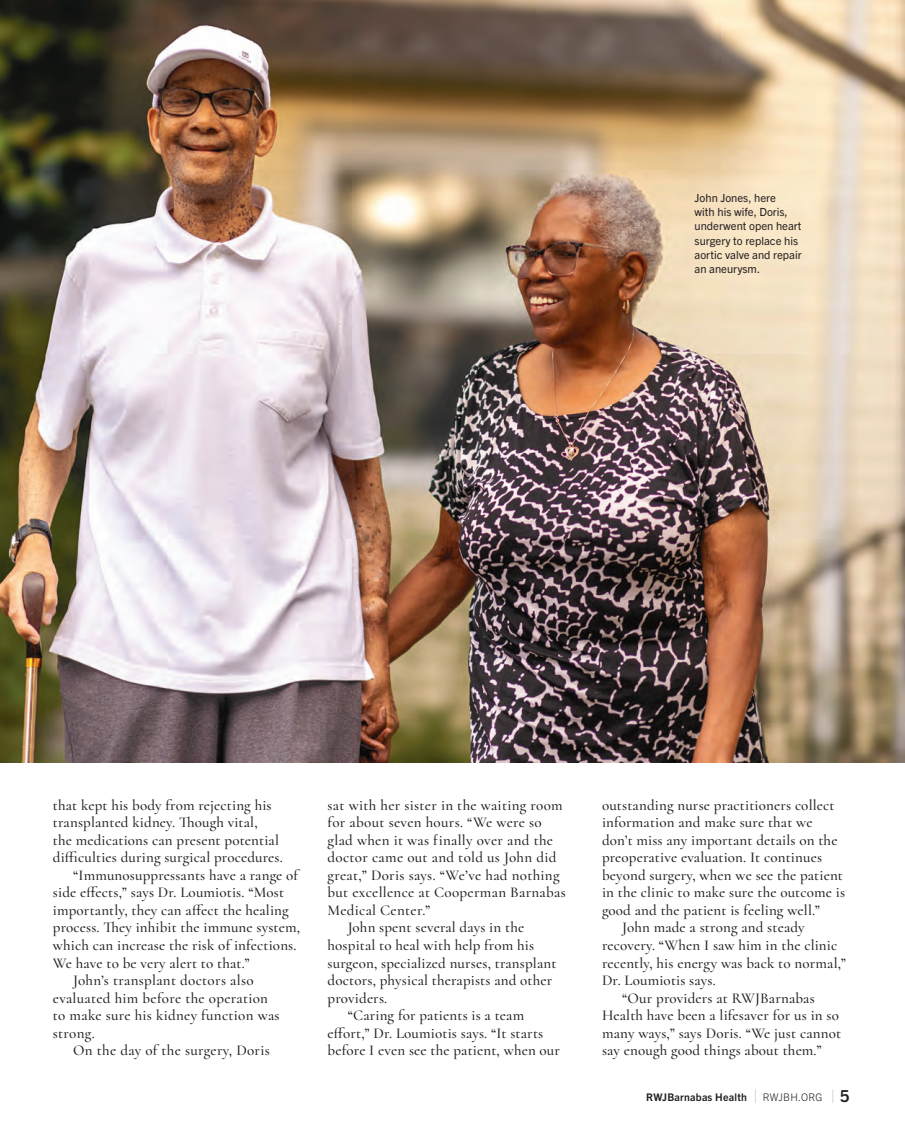
<style>
.page{position:relative;width:905px;height:1136px;background:#fff}
.page>*{position:absolute;margin:0;border:0;box-sizing:border-box;transform-origin:0 0}
.t1{font:500 15px "Cormorant";letter-spacing:.01em;color:#231f20}
.t2{font:11.25px/14.2px "Trade Gothic Next LT Pro";color:#231f20}
.t3{font:700 10.5px "Trade Gothic Next LT Pro";letter-spacing:.02em;color:#231f20}
.s1{font-weight:300;font-size:17.1px;color:#808285}
.s2{font-weight:300}
.s3{font-size:16.5px}
</style>
<div class="page">
<img style="left:0;top:0;width:905px;height:762px">
<p class="t2" style="left:694px;top:190px;width:109px">John Jones, here<br>with his wife, Doris, underwent open heart surgery to replace his aortic valve and repair an aneurysm.</p>
<p class="t1" style="left:53px;top:795px;width:220px">that kept his body from rejecting his</p>
<p class="t1" style="left:53px;top:813px;width:206px">transplanted kidney. Though vital,</p>
<p class="t1" style="left:53px;top:830px;width:228px">the medications can present potential</p>
<p class="t1" style="left:53px;top:848px;width:231px">difficulties during surgical procedures.</p>
<p class="t1" style="left:73px;top:865px;width:226px">“Immunosuppressants have a range of</p>
<p class="t1" style="left:53px;top:883px;width:233px">side effects,” says Dr. Loumiotis. “Most</p>
<p class="t1" style="left:53px;top:900px;width:237px">importantly, they can affect the healing</p>
<p class="t1" style="left:53px;top:918px;width:249px">process. They inhibit the immune system,</p>
<p class="t1" style="left:53px;top:935px;width:245px">which can increase the risk of infections.</p>
<p class="t1" style="left:53px;top:953px;width:198px">We have to be very alert to that.”</p>
<p class="t1" style="left:73px;top:971px;width:182px">John’s transplant doctors also</p>
<p class="t1" style="left:53px;top:988px;width:217px">evaluated him before the operation</p>
<p class="t1" style="left:53px;top:1006px;width:228px">to make sure his kidney function was</p>
<p class="t1" style="left:53px;top:1023px;width:43px">strong.</p>
<p class="t1" style="left:73px;top:1041px;width:198px">On the day of the surgery, Doris</p>
<p class="t1" style="left:327px;top:795px;width:237px">sat with her sister in the waiting room</p>
<p class="t1" style="left:327px;top:813px;width:216px">for about seven hours. “We were so</p>
<p class="t1" style="left:327px;top:830px;width:227px">glad when it was finally over and the</p>
<p class="t1" style="left:327px;top:848px;width:230px">doctor came out and told us John did</p>
<p class="t1" style="left:327px;top:865px;width:233px">great,” Doris says. “We’ve had nothing</p>
<p class="t1" style="left:327px;top:883px;width:240px">but excellence at Cooperman Barnabas</p>
<p class="t1" style="left:327px;top:900px;width:104px">Medical Center.”</p>
<p class="t1" style="left:348px;top:918px;width:178px">John spent several days in the</p>
<p class="t1" style="left:327px;top:935px;width:208px">hospital to heal with help from his</p>
<p class="t1" style="left:327px;top:953px;width:230px">surgeon, specialized nurses, transplant</p>
<p class="t1" style="left:327px;top:971px;width:226px">doctors, physical therapists and other</p>
<p class="t1" style="left:327px;top:988px;width:61px">providers.</p>
<p class="t1" style="left:348px;top:1006px;width:178px">“Caring for patients is a team</p>
<p class="t1" style="left:327px;top:1023px;width:217px">effort,” Dr. Loumiotis says. “It starts</p>
<p class="t1" style="left:327px;top:1041px;width:234px">before I even see the patient, when our</p>
<p class="t1" style="left:602px;top:795px;width:234px">outstanding nurse practitioners collect</p>
<p class="t1" style="left:602px;top:813px;width:212px">information and make sure that we</p>
<p class="t1" style="left:602px;top:830px;width:237px">don’t miss any important details on the</p>
<p class="t1" style="left:602px;top:848px;width:222px">preoperative evaluation. It continues</p>
<p class="t1" style="left:602px;top:865px;width:242px">beyond surgery, when we see the patient</p>
<p class="t1" style="left:602px;top:883px;width:245px">in the clinic to make sure the outcome is</p>
<p class="t1" style="left:602px;top:900px;width:220px">good and the patient is feeling well.”</p>
<p class="t1" style="left:622px;top:918px;width:184px">John made a strong and steady</p>
<p class="t1" style="left:602px;top:935px;width:237px">recovery. “When I saw him in the clinic</p>
<p class="t1" style="left:602px;top:953px;width:246px">recently, his energy was back to normal,”</p>
<p class="t1" style="left:602px;top:971px;width:115px">Dr. Loumiotis says.</p>
<p class="t1" style="left:622px;top:988px;width:194px">“Our providers at RWJBarnabas</p>
<p class="t1" style="left:602px;top:1006px;width:238px">Health have been a lifesaver for us in so</p>
<p class="t1" style="left:602px;top:1023px;width:241px">many ways,” says Doris. “We just cannot</p>
<p class="t1" style="left:602px;top:1041px;width:221px">say enough good things about them.”</p>
<p class="t3" style="left:646px;top:1089px;width:205px">RWJBarnabas Health <span class="s1">|</span> <span class="s2">RWJBH.ORG</span> <span class="s1">|</span> <span class="s3">5</span></p>
</div>
